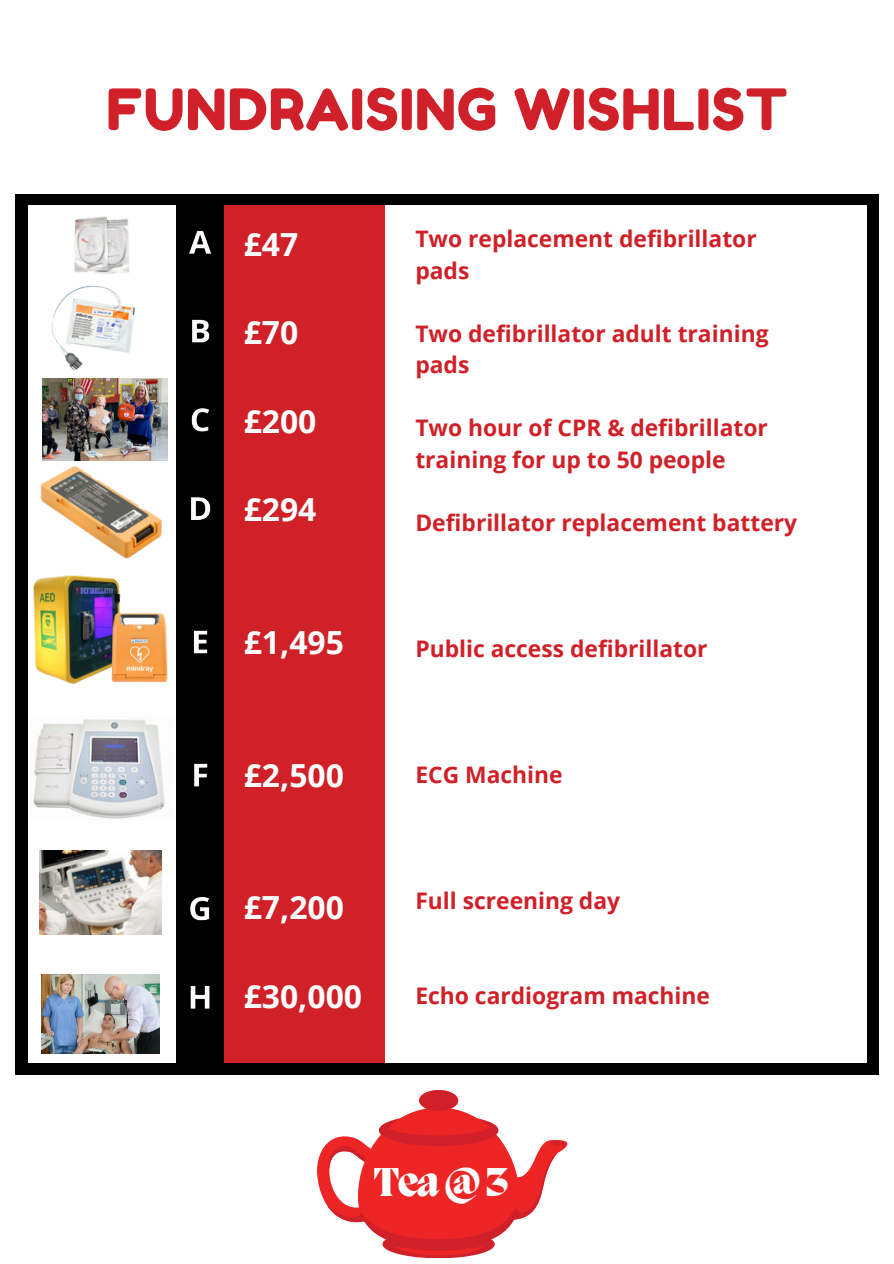
<style>
.page{position:relative;width:894px;height:1264px;background:#fff}
.page>*{position:absolute;margin:0;border:0;box-sizing:border-box;transform-origin:0 0}
.t1{font:57px "Fredoka One";letter-spacing:.015em;color:#d02029}
.t2{font:800 41.4px "Migra";color:#fff}
.t3{font:700 31.8px "Open Sans";color:#fcfdfc}
.t4{font:700 22.8px/31.5px "Open Sans";color:#d02028}
</style>
<div class="page">
<div style="left:15px;top:194px;width:863px;height:880px;background:#000"></div>
<div style="left:28px;top:205px;width:838px;height:857px;background:#fff"></div>
<img style="left:42px;top:379px;width:125px;height:54px">
<img style="left:42px;top:285px;width:126px;height:94px">
<img style="left:40px;top:433px;width:128px;height:126px">
<img style="left:33px;top:575px;width:135px;height:110px">
<img style="left:41px;top:974px;width:118px;height:79px">
<div style="left:223px;top:205px;width:162px;height:857px;background:#d02028"></div>
<div style="left:176px;top:205px;width:47px;height:857px;background:#000"></div>
<img style="left:189px;top:218px;width:35px;height:806px">
<img style="left:33px;top:719px;width:132px;height:100px">
<img style="left:39px;top:850px;width:123px;height:84px">
<img style="left:74px;top:216px;width:56px;height:58px">
<svg style="left:317px;top:1090px;width:251px;height:167px"></svg>
<h1 class="t1" style="left:106px;top:75px;width:682px">FUNDRAISING WISHLIST</h1>
<p class="t3" style="left:244px;top:222px;width:56px">£47</p>
<p class="t3" style="left:244px;top:310px;width:56px">£70</p>
<p class="t3" style="left:244px;top:398px;width:74px">£200</p>
<p class="t3" style="left:244px;top:487px;width:74px">£294</p>
<p class="t3" style="left:244px;top:620px;width:102px">£1,495</p>
<h4 class="t3" style="left:244px;top:752px;width:102px">£2,500</h4>
<h4 class="t3" style="left:244px;top:885px;width:102px">£7,200</h4>
<h4 class="t3" style="left:244px;top:974px;width:120px">£30,000</h4>
<h4 class="t4" style="left:415px;top:223px;width:343px">Two replacement defibrillator pads</h4>
<h4 class="t4" style="left:415px;top:317px;width:354px">Two defibrillator adult training pads</h4>
<h4 class="t4" style="left:415px;top:412px;width:354px">Two hour of CPR &amp; defibrillator training for up to 50 people</h4>
<h4 class="t4" style="left:415px;top:506px;width:383px">Defibrillator replacement battery</h4>
<h4 class="t4" style="left:415px;top:632px;width:294px">Public access defibrillator</h4>
<p class="t4" style="left:415px;top:758px;width:149px">ECG Machine</p>
<p class="t4" style="left:415px;top:884px;width:206px">Full screening day</p>
<p class="t4" style="left:415px;top:979px;width:296px">Echo cardiogram machine</p>
<p class="t2" style="left:373px;top:1162px;width:137px">Tea@3</p>
</div>
